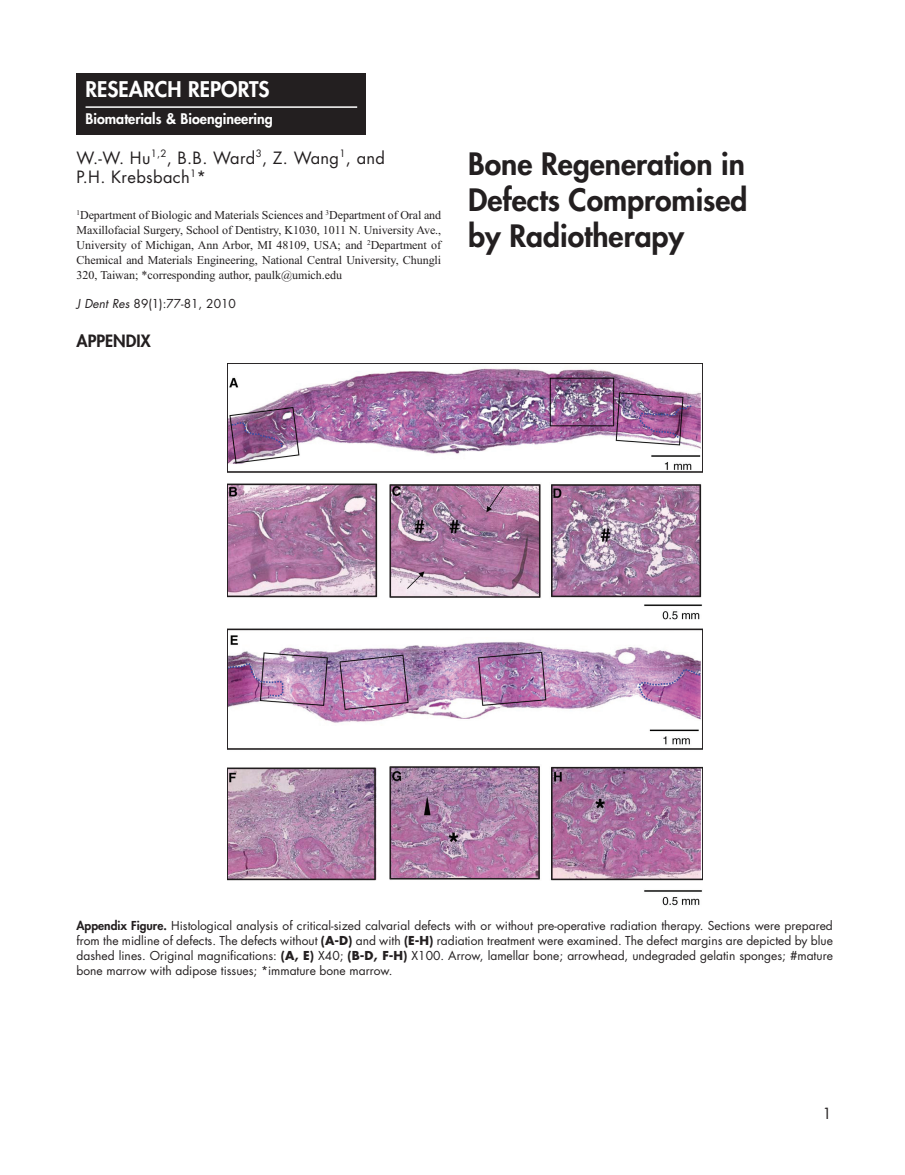
<style>
.page{position:relative;width:905px;height:1175px;background:#fff}
.page>*{position:absolute;margin:0;border:0;box-sizing:border-box;transform-origin:0 0}
.t1{font:800 30px/36px "Futura";color:#231f20;text-align:justify}
.t2{font:800 21px "Futura";color:#fff}
.t3{font:16.5px/19.5px "Futura";letter-spacing:.02em;color:#231f20}
.t4{font:800 16.5px "Futura";color:#231f20}
.t5{font:15px "Futura";color:#231f20}
.t6{font:800 14.25px "Futura";color:#fff}
.t7{font:12px/15px "Futura";color:#231f20;text-align:justify}
.t8{font:12px/15px "Times New Roman";letter-spacing:-.005em;color:#231f20;text-align:justify}
.s1{font-style:italic}
.s2{font-weight:800}
.s3{font-weight:700}
</style>
<div class="page">
<div style="left:76px;top:73px;width:290px;height:62px;background:#231f20"></div>
<hr style="left:86px;top:106px;width:271px;height:2px;background:#fff">
<img style="left:227px;top:363px;width:475px;height:543px">
<h2 class="t2" style="left:86px;top:76px;width:185px">RESEARCH REPORTS</h2>
<p class="t6" style="left:86px;top:109px;width:189px">Biomaterials &amp; Bioengineering</p>
<h3 class="t3" style="left:76px;top:148px;width:310px">W.-W. Hu<sup>1,2</sup>, B.B. Ward<sup>3</sup>, Z. Wang<sup>1</sup>, and<br>P.H. Krebsbach<sup>1</sup>*</h3>
<p class="t8" style="left:76px;top:207px;width:366px"><sup>1</sup>Department of Biologic and Materials Sciences and <sup>3</sup>Department of Oral and Maxillofacial Surgery, School of Dentistry, K1030, 1011 N. University Ave., University of Michigan, Ann Arbor, MI 48109, USA; and <sup>2</sup>Department of Chemical and Materials Engineering, National Central University, Chungli 320, Taiwan; *corresponding author, paulk@umich.edu</p>
<p class="t7" style="left:76px;top:296px;width:161px"><span class="s1">J Dent Res</span> 89(1):77-81, 2010</p>
<h3 class="t4" style="left:76px;top:331px;width:76px">Appendix</h3>
<h1 class="t1" style="left:468px;top:145px;width:281px">Bone Regeneration in Defects Compromised by Radiotherapy</h1>
<p class="t7" style="left:76px;top:918px;width:757px"><span class="s2">Appendix Figure.</span> Histological analysis of critical-sized calvarial defects with or without pre-operative radiation therapy. Sections were prepared from the midline of defects. The defects without <span class="s3">(A-D)</span> and with <span class="s3">(E-H)</span> radiation treatment were examined. The defect margins are depicted by blue dashed lines. Original magnifications: <span class="s3">(A, E)</span> X40; <span class="s3">(B-D, F-H)</span> X100. Arrow, lamellar bone; arrowhead, undegraded gelatin sponges; #mature bone marrow with adipose tissues; *immature bone marrow.</p>
<p class="t5" style="left:822px;top:1104px;width:11px">1</p>
</div>
